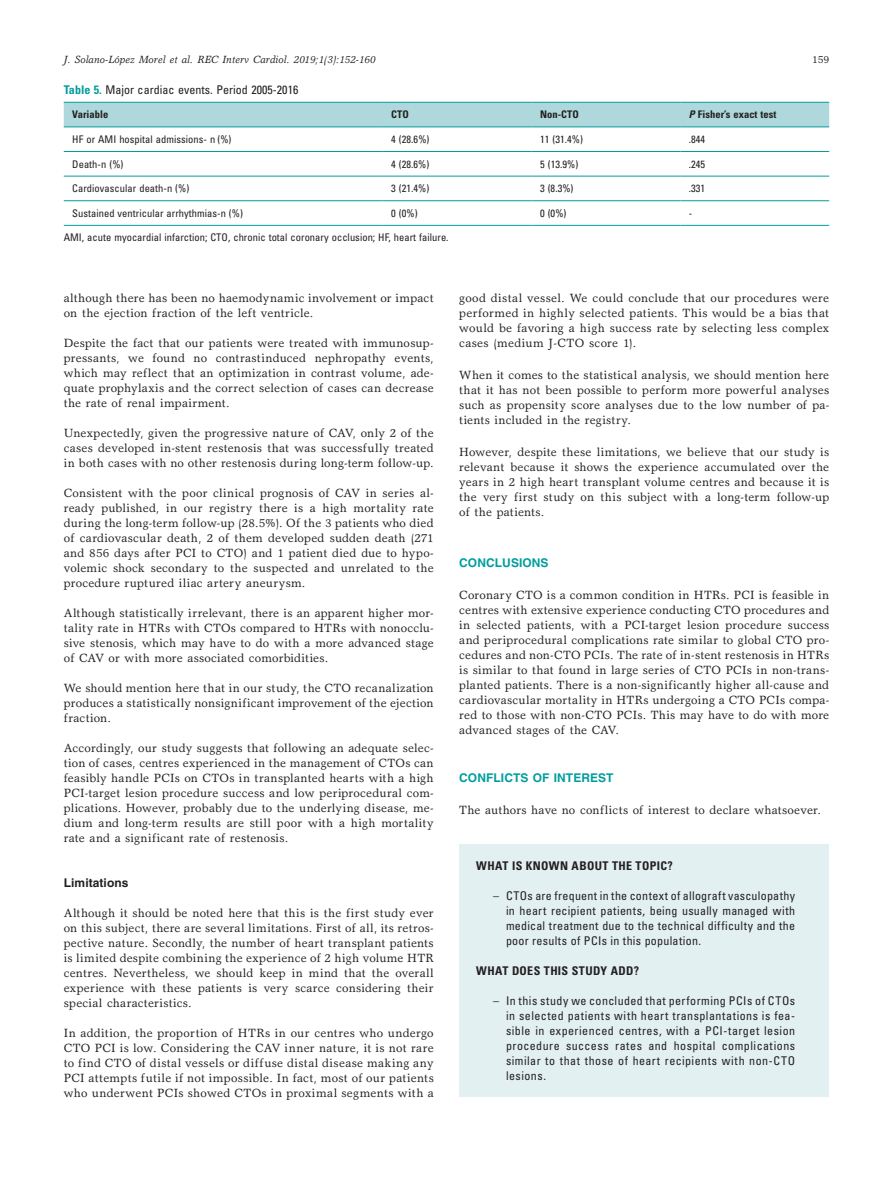
<style>
.page{position:relative;width:893px;height:1191px;background:#fff}
.page>*{position:absolute;margin:0;border:0;box-sizing:border-box;transform-origin:0 0}
.t1{font:12px/15px "Garth Graphic Std";letter-spacing:.015em;color:#231f20;text-align:justify}
.t2{font:condensed 12px/15px "Univers LT Std";letter-spacing:.03em;color:#231f20;text-align:justify}
.t3{font:700 condensed 12px "Univers LT Std";letter-spacing:.03em;color:#231f20}
.t4{font:condensed 12px "Univers LT Std";letter-spacing:.005em;color:#231f20}
.t5{font:700 12px "Helvetica LT Std";letter-spacing:.005em;color:#009d9d}
.t6{font:700 12px "Helvetica LT Std";letter-spacing:.005em;color:#231f20}
.t7{font:condensed 10.5px "Univers LT Std";letter-spacing:.005em;color:#231f20}
.t8{font:italic 10.5px "Garth Graphic Std";letter-spacing:.005em;color:#231f20}
.t9{font:700 condensed 10.5px "Univers LT Std";letter-spacing:.005em;color:#231f20}
.t10{font:10.5px "Garth Graphic Std";color:#231f20}
.s1{font-weight:700;color:#009d9d}
.s2{font-style:italic}
</style>
<div class="page">
<div style="left:459px;top:844px;width:370px;height:253px;background:#e2f0f2"></div>
<div style="left:64px;top:103px;width:765px;height:23px;background:#aed8db"></div>
<hr style="left:64px;top:102px;width:319px;height:1px;background:#009d9d">
<hr style="left:383px;top:102px;width:148px;height:1px;background:#009d9d">
<hr style="left:531px;top:102px;width:149px;height:1px;background:#009d9d">
<hr style="left:680px;top:102px;width:149px;height:1px;background:#009d9d">
<hr style="left:64px;top:126px;width:319px;height:1px;background:#009d9d">
<hr style="left:383px;top:126px;width:148px;height:1px;background:#009d9d">
<hr style="left:531px;top:126px;width:149px;height:1px;background:#009d9d">
<hr style="left:680px;top:126px;width:149px;height:1px;background:#009d9d">
<hr style="left:64px;top:151px;width:319px;height:1px;background:#009d9d">
<hr style="left:383px;top:151px;width:148px;height:1px;background:#009d9d">
<hr style="left:531px;top:151px;width:149px;height:1px;background:#009d9d">
<hr style="left:680px;top:151px;width:149px;height:1px;background:#009d9d">
<hr style="left:64px;top:176px;width:319px;height:1px;background:#009d9d">
<hr style="left:383px;top:176px;width:148px;height:1px;background:#009d9d">
<hr style="left:531px;top:176px;width:149px;height:1px;background:#009d9d">
<hr style="left:680px;top:176px;width:149px;height:1px;background:#009d9d">
<hr style="left:64px;top:200px;width:319px;height:1px;background:#009d9d">
<hr style="left:383px;top:200px;width:148px;height:1px;background:#009d9d">
<hr style="left:531px;top:200px;width:149px;height:1px;background:#009d9d">
<hr style="left:680px;top:200px;width:149px;height:1px;background:#009d9d">
<hr style="left:64px;top:225px;width:319px;height:1px;background:#009d9d">
<hr style="left:383px;top:225px;width:148px;height:1px;background:#009d9d">
<hr style="left:531px;top:225px;width:149px;height:1px;background:#009d9d">
<hr style="left:680px;top:225px;width:149px;height:1px;background:#009d9d">
<p class="t8" style="left:64px;top:53px;width:313px">J. Solano-López Morel et al. REC Interv Cardiol. 2019;1(3):152-160</p>
<p class="t10" style="left:812px;top:53px;width:19px">159</p>
<p class="t4" style="left:64px;top:82px;width:236px"><span class="s1">Table 5.</span> Major cardiac events. Period 2005-2016</p>
<p class="t9" style="left:72px;top:108px;width:38px">Variable</p>
<p class="t9" style="left:391px;top:108px;width:19px">CTO</p>
<p class="t9" style="left:540px;top:108px;width:40px">Non-CTO</p>
<p class="t9" style="left:689px;top:108px;width:89px"><span class="s2">P</span> Fisher’s exact test</p>
<p class="t7" style="left:72px;top:133px;width:161px">HF or AMI hospital admissions- n (%)</p>
<p class="t7" style="left:391px;top:133px;width:40px">4 (28.6%)</p>
<p class="t7" style="left:540px;top:133px;width:44px">11 (31.4%)</p>
<p class="t7" style="left:689px;top:133px;width:18px">.844</p>
<p class="t7" style="left:72px;top:157px;width:53px">Death-n (%)</p>
<p class="t7" style="left:391px;top:157px;width:40px">4 (28.6%)</p>
<p class="t7" style="left:540px;top:157px;width:40px">5 (13.9%)</p>
<p class="t7" style="left:689px;top:157px;width:18px">.245</p>
<p class="t7" style="left:72px;top:182px;width:119px">Cardiovascular death-n (%)</p>
<p class="t7" style="left:391px;top:182px;width:40px">3 (21.4%)</p>
<p class="t7" style="left:540px;top:182px;width:35px">3 (8.3%)</p>
<p class="t7" style="left:689px;top:182px;width:18px">.331</p>
<p class="t7" style="left:72px;top:206px;width:172px">Sustained ventricular arrhythmias-n (%)</p>
<p class="t7" style="left:391px;top:206px;width:28px">0 (0%)</p>
<p class="t7" style="left:540px;top:206px;width:28px">0 (0%)</p>
<p class="t7" style="left:689px;top:206px;width:5px">-</p>
<p class="t7" style="left:64px;top:231px;width:386px">AMI, acute myocardial infarction; CTO, chronic total coronary occlusion; HF, heart failure.</p>
<p class="t1" style="left:64px;top:290px;width:371px">although there has been no haemodynamic involvement or impact on the ejection fraction of the left ventricle.</p>
<p class="t1" style="left:64px;top:335px;width:371px">Despite the fact that our patients were treated with immunosup&shy;pressants, we found no contrastinduced nephropathy events, which may reflect that an optimization in contrast volume, ade&shy;quate prophylaxis and the correct selection of cases can decrease the rate of renal impairment.</p>
<p class="t1" style="left:64px;top:425px;width:371px">Unexpectedly, given the progressive nature of CAV, only 2 of the cases developed in-stent restenosis that was successfully treated in both cases with no other restenosis during long-term follow-up.</p>
<p class="t1" style="left:64px;top:485px;width:371px">Consistent with the poor clinical prognosis of CAV in series al&shy;ready published, in our registry there is a high mortality rate during the long-term follow-up (28.5%). Of the 3 patients who died of cardiovascular death, 2 of them developed sudden death (271 and 856 days after PCI to CTO) and 1 patient died due to hypo&shy;volemic shock secondary to the suspected and unrelated to the procedure ruptured iliac artery aneurysm.</p>
<p class="t1" style="left:64px;top:605px;width:371px">Although statistically irrelevant, there is an apparent higher mor&shy;tality rate in HTRs with CTOs compared to HTRs with nonocclu&shy;sive stenosis, which may have to do with a more advanced stage of CAV or with more associated comorbidities.</p>
<p class="t1" style="left:64px;top:680px;width:371px">We should mention here that in our study, the CTO recanalization produces a statistically nonsignificant improvement of the ejection fraction.</p>
<p class="t1" style="left:64px;top:740px;width:371px">Accordingly, our study suggests that following an adequate selec&shy;tion of cases, centres experienced in the management of CTOs can feasibly handle PCIs on CTOs in transplanted hearts with a high PCI-target lesion procedure success and low periprocedural com&shy;plications. However, probably due to the underlying disease, me&shy;dium and long-term results are still poor with a high mortality rate and a significant rate of restenosis.</p>
<p class="t6" style="left:64px;top:875px;width:66px">Limitations</p>
<p class="t1" style="left:64px;top:905px;width:371px">Although it should be noted here that this is the first study ever on this subject, there are several limitations. First of all, its retros&shy;pective nature. Secondly, the number of heart transplant patients is limited despite combining the experience of 2 high volume HTR centres. Nevertheless, we should keep in mind that the overall experience with these patients is very scarce considering their special characteristics.</p>
<p class="t1" style="left:64px;top:1025px;width:371px">In addition, the proportion of HTRs in our centres who undergo CTO PCI is low. Considering the CAV inner nature, it is not rare to find CTO of distal vessels or diffuse distal disease making any PCI attempts futile if not impossible. In fact, most of our patients who underwent PCIs showed CTOs in proximal segments with a</p>
<p class="t1" style="left:459px;top:290px;width:371px">good distal vessel. We could conclude that our procedures were performed in highly selected patients. This would be a bias that would be favoring a high success rate by selecting less complex cases (medium J-CTO score 1).</p>
<p class="t1" style="left:459px;top:367px;width:371px">When it comes to the statistical analysis, we should mention here that it has not been possible to perform more powerful analyses such as propensity score analyses due to the low number of pa&shy;tients included in the registry.</p>
<p class="t1" style="left:459px;top:444px;width:371px">However, despite these limitations, we believe that our study is relevant because it shows the experience accumulated over the years in 2 high heart transplant volume centres and because it is the very first study on this subject with a long-term follow-up of the patients.</p>
<p class="t5" style="left:459px;top:555px;width:91px">CONCLUSIONS</p>
<p class="t1" style="left:459px;top:587px;width:371px">Coronary CTO is a common condition in HTRs. PCI is feasible in centres with extensive experience conducting CTO procedures and in selected patients, with a PCI-target lesion procedure success and periprocedural complications rate similar to global CTO pro&shy;cedures and non-CTO PCIs. The rate of in-stent restenosis in HTRs is similar to that found in large series of CTO PCIs in non-trans&shy;planted patients. There is a non-significantly higher all-cause and cardiovascular mortality in HTRs undergoing a CTO PCIs compa&shy;red to those with non-CTO PCIs. This may have to do with more advanced stages of the CAV.</p>
<p class="t5" style="left:459px;top:770px;width:156px">CONFLICTS OF INTEREST</p>
<p class="t1" style="left:459px;top:802px;width:363px">The authors have no conflicts of interest to declare whatsoever.</p>
<p class="t3" style="left:476px;top:858px;width:198px">WHAT IS KNOWN ABOUT THE TOPIC?</p>
<p class="t2" style="left:506px;top:888px;width:291px;text-indent:-13px">– CTOs are frequent in the context of allograft vasculopathy in heart recipient patients, being usually managed with medical treatment due to the technical difficulty and the poor results of PCIs in this population.</p>
<p class="t3" style="left:476px;top:963px;width:164px">WHAT DOES THIS STUDY ADD?</p>
<p class="t2" style="left:506px;top:993px;width:291px;text-indent:-13px">– In this study we concluded that performing PCIs of CTOs in selected patients with heart transplantations is fea&shy;sible in experienced centres, with a PCI-target lesion procedure success rates and hospital complications similar to that those of heart recipients with non-CTO lesions.</p>
</div>
